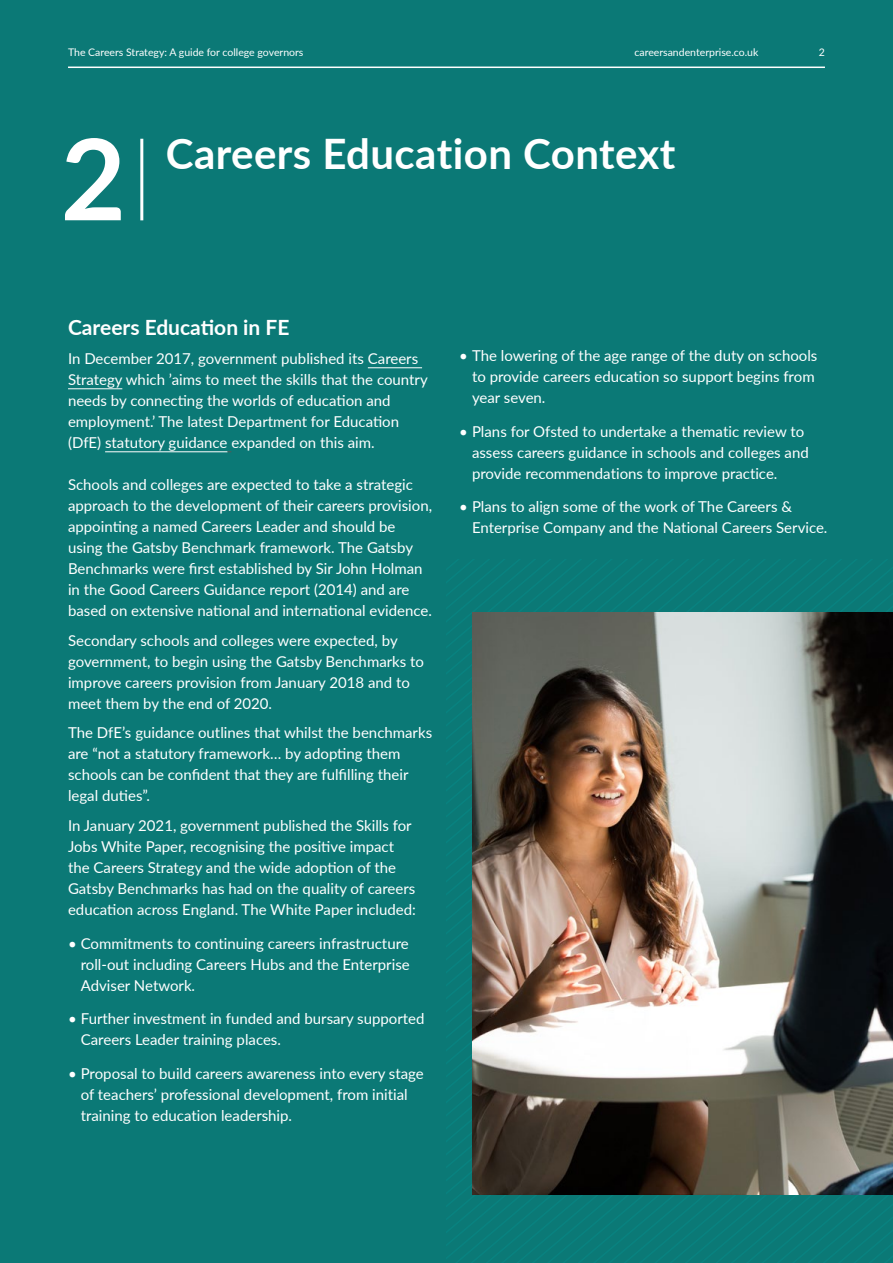
<style>
.page{position:relative;width:893px;height:1263px;background:#0b7976}
.page>*{position:absolute;margin:0;border:0;box-sizing:border-box;transform-origin:0 0}
.t1{font:700 112.5px "Lato";color:#fff}
.t2{font:700 42px "Lato";letter-spacing:.01em;color:#fff}
.t3{font:700 21px "Lato";color:#fff}
.t4{font:15px/21px "Lato";color:#fff}
.t5{font:10.5px "Lato";color:#fff}
</style>
<div class="page">
<img style="left:472px;top:612px;width:421px;height:583px">
<hr style="left:140px;top:139px;width:3px;height:81px;background:#fff">
<hr style="left:368px;top:367px;width:54px;height:1px;background:#fff">
<hr style="left:68px;top:388px;width:54px;height:1px;background:#fff">
<hr style="left:105px;top:451px;width:123px;height:1px;background:#fff">
<hr style="left:68px;top:67px;width:757px;height:1px;background:#fff">
<p class="t5" style="left:68px;top:44px;width:237px">The Careers Strategy: A guide for college governors</p>
<p class="t5" style="left:634px;top:44px;width:125px">careersandenterprise.co.uk</p>
<p class="t5" style="left:819px;top:44px;width:8px">2</p>
<h1 class="t1" style="left:61px;top:96px;width:67px">2</h1>
<h2 class="t2" style="left:166px;top:123px;width:511px">Careers Education Context</h2>
<h3 class="t3" style="left:68px;top:312px;width:223px">Careers Education in FE</h3>
<p class="t4" style="left:68px;top:348px;width:361px">In December 2017, government published its Careers Strategy which ’aims to meet the skills that the country needs by connecting the worlds of education and employment.’ The latest Department for Education (DfE) statutory guidance expanded on this aim.</p>
<p class="t4" style="left:68px;top:474px;width:366px">Schools and colleges are expected to take a strategic approach to the development of their careers provision, appointing a named Careers Leader and should be using the Gatsby Benchmark framework. The Gatsby Benchmarks were first established by Sir John Holman in the Good Careers Guidance report (2014) and are based on extensive national and international evidence.</p>
<p class="t4" style="left:68px;top:629px;width:358px">Secondary schools and colleges were expected, by government, to begin using the Gatsby Benchmarks to improve careers provision from January 2018 and to meet them by the end of 2020.</p>
<p class="t4" style="left:68px;top:722px;width:366px">The DfE’s guidance outlines that whilst the benchmarks are “not a statutory framework… by adopting them schools can be confident that they are fulfilling their legal duties”.</p>
<p class="t4" style="left:68px;top:814px;width:349px">In January 2021, government published the Skills for Jobs White Paper, recognising the positive impact the Careers Strategy and the wide adoption of the Gatsby Benchmarks has had on the quality of careers education across England. The White Paper included:</p>
<p class="t4" style="left:81px;top:932px;width:330px;text-align:justify;text-indent:-13px">• Commitments to continuing careers infrastructure roll-out including Careers Hubs and the Enterprise Adviser Network.</p>
<p class="t4" style="left:81px;top:1008px;width:345px;text-indent:-13px">• Further investment in funded and bursary supported<br>Careers Leader training places.</p>
<p class="t4" style="left:81px;top:1062px;width:345px;text-indent:-13px">• Proposal to build careers awareness into every stage of teachers’ professional development, from initial training to education leadership.</p>
<p class="t4" style="left:472px;top:344px;width:347px;text-indent:-13px">• The lowering of the age range of the duty on schools to provide careers education so support begins from year seven.</p>
<p class="t4" style="left:472px;top:420px;width:338px;text-indent:-13px">• Plans for Ofsted to undertake a thematic review to assess careers guidance in schools and colleges and provide recommendations to improve practice.</p>
<p class="t4" style="left:472px;top:496px;width:357px;text-indent:-13px">• Plans to align some of the work of The Careers &amp;<br>Enterprise Company and the National Careers Service.</p>
</div>
